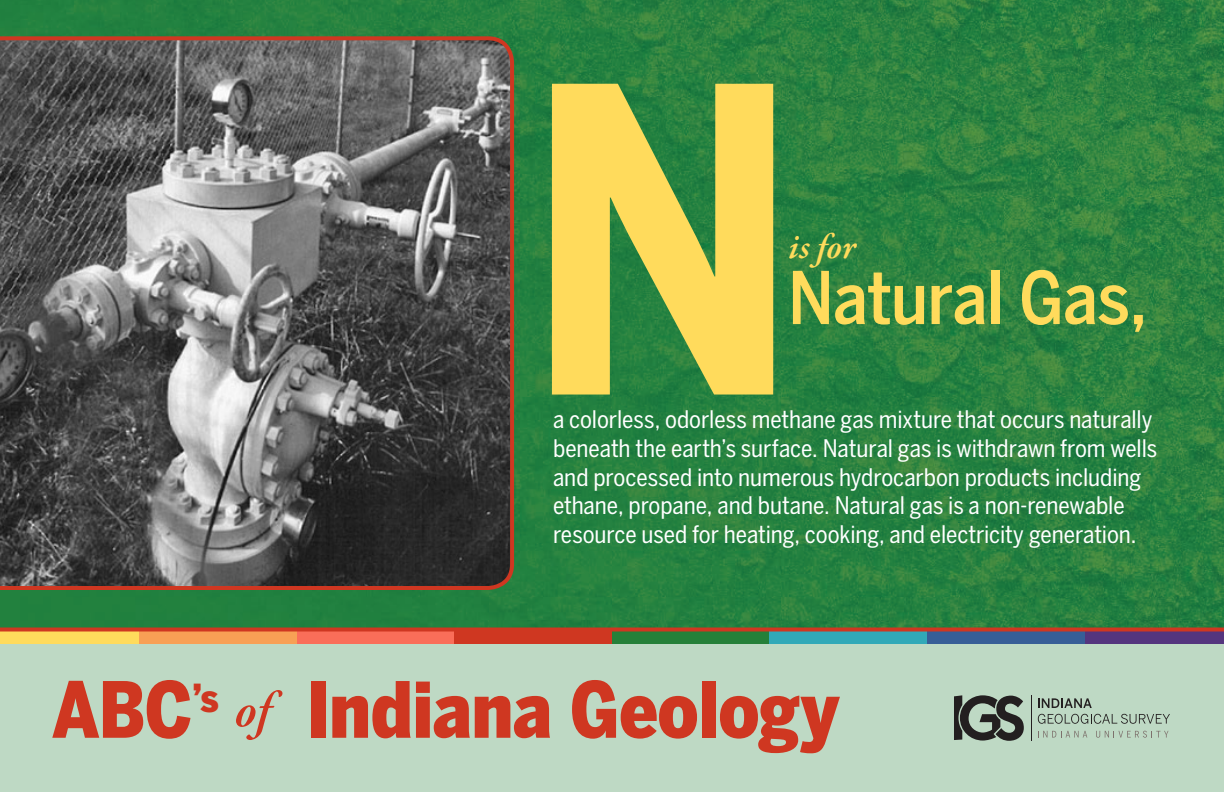
<style>
.page{position:relative;width:1224px;height:792px;background:#fff}
.page>*{position:absolute;margin:0;border:0;box-sizing:border-box;transform-origin:0 0}
.Yellow_Big_letter{font:700 420px "Benton Sans Cond";color:#ffdb5c}
.ABC_s_of_Indiana_Geo{font:900 76.6px "Benton Sans Cond";letter-spacing:-.01em;color:#cf3721}
.red_word{font:500 72px "Benton Sans Cond";letter-spacing:-.01em;color:#ffdb5c}
.ABC_s_of_Indiana_Geo-2{font:italic 600 51.2px "Garamond Premr Pro";color:#cf3721}
.red_is_for{font:italic 600 36px "Garamond Premr Pro";color:#ffdb5c}
.black_text{font:24px/28.8px "Benton Sans Cond";color:#fff}
</style>
<div class="page">
<img style="left:0;top:0;width:1224px;height:628px">
<div style="left:0;top:639px;width:1224px;height:153px;background:#bed9c4"></div>
<svg style="left:1038px;top:698px;width:54px;height:10px"></svg>
<svg style="left:1038px;top:731px;width:49px;height:7px"></svg>
<svg style="left:1096px;top:731px;width:73px;height:7px"></svg>
<hr style="left:1031px;top:696px;width:1px;height:45px;background:#231f20">
<svg style="left:954px;top:695px;width:70px;height:46px"></svg>
<svg style="left:1038px;top:714px;width:132px;height:10px"></svg>
<svg style="left:0;top:36px;width:514px;height:554px;background:#656261"></svg>
<div style="left:1084px;top:631px;width:140px;height:12px;background:#54357e"></div>
<div style="left:612px;top:631px;width:158px;height:12px;background:#258039"></div>
<div style="left:769px;top:631px;width:158px;height:12px;background:#31a9b8"></div>
<div style="left:297px;top:631px;width:158px;height:12px;background:#fa6e59"></div>
<div style="left:0;top:631px;width:140px;height:12px;background:#ffdb5c"></div>
<div style="left:927px;top:631px;width:158px;height:12px;background:#375e97"></div>
<div style="left:454px;top:631px;width:158px;height:12px;background:#cf3721"></div>
<div style="left:139px;top:631px;width:158px;height:12px;background:#f8a055"></div>
<svg style="left:0;top:628px;width:1224px;height:4px;background:#c73f29"></svg>
<p class="Yellow_Big_letter" style="left:526px;top:-21px;width:275px">N</p>
<p class="red_is_for" style="left:789px;top:224px;width:69px">is for</p>
<p class="red_word" style="left:788px;top:254px;width:361px">Natural Gas,</p>
<p class="black_text" style="left:553px;top:405px;width:606px">a colorless, odorless methane gas mixture that occurs naturally beneath the earth’s surface. Natural gas is withdrawn from wells and processed into numerous hydrocarbon products including ethane, propane, and butane. Natural gas is a non-renewable resource used for heating, cooking, and electricity generation.</p>
<p class="ABC_s_of_Indiana_Geo" style="left:52px;top:661px;width:168px">ABC<sup>’s</sup></p>
<p class="ABC_s_of_Indiana_Geo-2" style="left:235px;top:678px;width:38px">of</p>
<p class="ABC_s_of_Indiana_Geo" style="left:307px;top:661px;width:534px">Indiana Geology</p>
</div>
